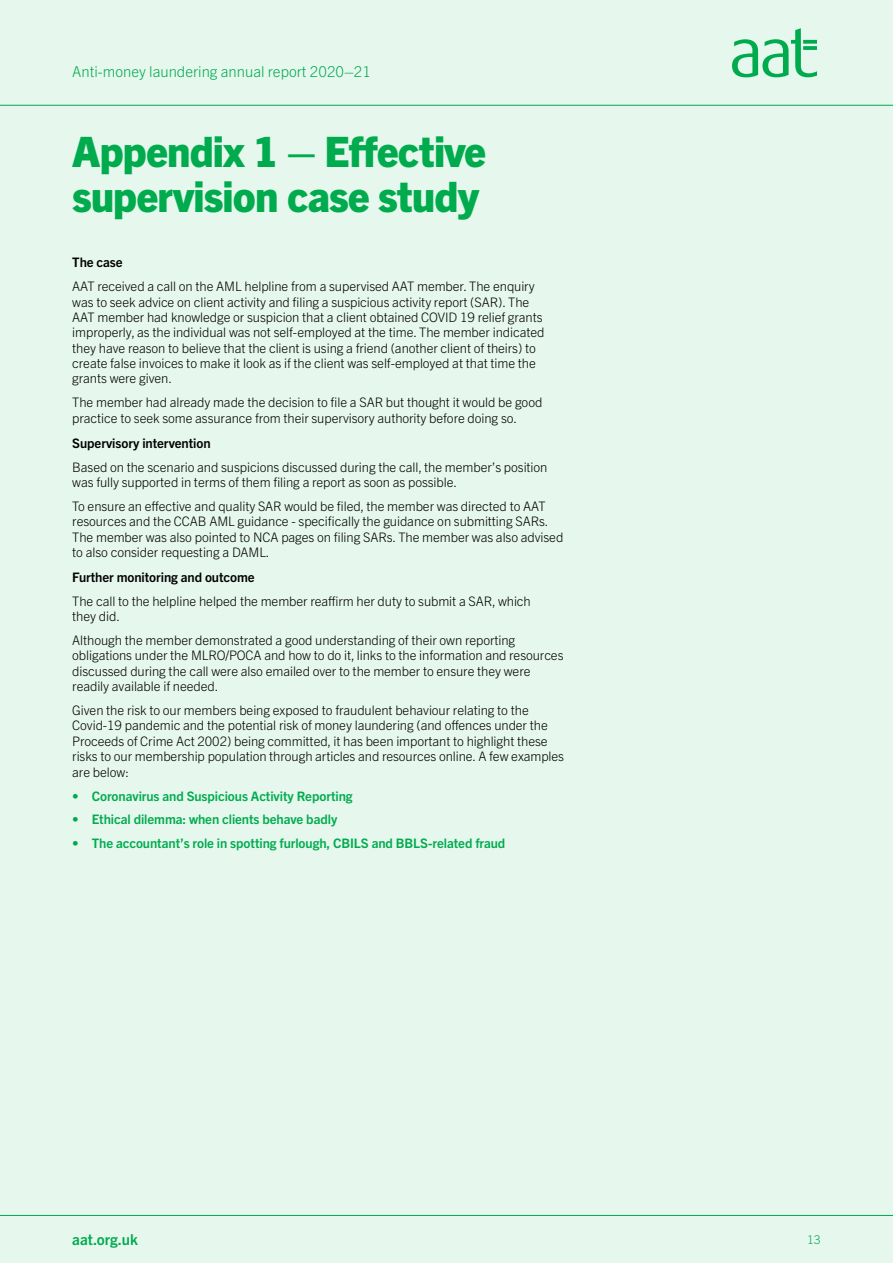
<style>
.page{position:relative;width:893px;height:1263px;background:#e6f7ed}
.page>*{position:absolute;margin:0;border:0;box-sizing:border-box;transform-origin:0 0}
.t1{font:800 42px/45px "Trade Gothic Next LT Pro";letter-spacing:-.02em;color:#00ab4e}
.t2{font:300 15px "Trade Gothic Next LT Pro";color:#00ab4e}
.t3{font:700 15px "Trade Gothic Next LT Pro";color:#00ab4e}
.Body_copy{font:300 13.2px/15.3px "Trade Gothic Next LT Pro";letter-spacing:-.005em;color:#000}
.t4{font:700 13.2px "Trade Gothic Next LT Pro";letter-spacing:-.005em;color:#00ab4e}
.t5{font:700 13.2px "Trade Gothic Next LT Pro";letter-spacing:-.005em;color:#000}
.t6{font:300 12px "Trade Gothic Next LT Pro";color:#00ab4e}
</style>
<div class="page">
<hr style="left:0;top:1215px;width:893px;height:1px;background:#00ab4e">
<hr style="left:0;top:105px;width:893px;height:1px;background:#00ab4e">
<svg style="left:732px;top:28px;width:85px;height:49px"></svg>
<svg style="left:803px;top:40px;width:14px;height:4px"></svg>
<svg style="left:803px;top:46px;width:14px;height:4px"></svg>
<p class="t2" style="left:72px;top:61px;width:300px">Anti-money laundering annual report 2020–21</p>
<h1 class="t1" style="left:72px;top:127px;width:415px">Appendix 1 – Effective supervision case study</h1>
<h3 class="t5" style="left:72px;top:253px;width:52px">The case</h3>
<p class="Body_copy" style="left:72px;top:278px;width:474px">AAT received a call on the AML helpline from a supervised AAT member. The enquiry was to seek advice on client activity and filing a suspicious activity report (SAR). The AAT member had knowledge or suspicion that a client obtained COVID 19 relief grants improperly, as the individual was not self-employed at the time. The member indicated they have reason to believe that the client is using a friend (another client of theirs) to create false invoices to make it look as if the client was self-employed at that time the grants were given.</p>
<p class="Body_copy" style="left:72px;top:394px;width:472px">The member had already made the decision to file a SAR but thought it would be good practice to seek some assurance from their supervisory authority before doing so.</p>
<h3 class="t5" style="left:72px;top:434px;width:140px">Supervisory intervention</h3>
<p class="Body_copy" style="left:72px;top:458px;width:477px">Based on the scenario and suspicions discussed during the call, the member’s position was fully supported in terms of them filing a report as soon as possible.</p>
<p class="Body_copy" style="left:72px;top:497px;width:493px">To ensure an effective and quality SAR would be filed, the member was directed to AAT resources and the CCAB AML guidance - specifically the guidance on submitting SARs.<br>The member was also pointed to NCA pages on filing SARs. The member was also advised to also consider requesting a DAML.</p>
<h3 class="t5" style="left:72px;top:568px;width:184px">Further monitoring and outcome</h3>
<p class="Body_copy" style="left:72px;top:592px;width:460px">The call to the helpline helped the member reaffirm her duty to submit a SAR, which they did.</p>
<p class="Body_copy" style="left:72px;top:632px;width:493px">Although the member demonstrated a good understanding of their own reporting obligations under the MLRO/POCA and how to do it, links to the information and resources discussed during the call were also emailed over to the member to ensure they were readily available if needed.</p>
<p class="Body_copy" style="left:72px;top:702px;width:493px">Given the risk to our members being exposed to fraudulent behaviour relating to the Covid-19 pandemic and the potential risk of money laundering (and offences under the Proceeds of Crime Act 2002) being committed, it has been important to highlight these risks to our membership population through articles and resources online. A few examples are below:</p>
<p class="t4" style="left:72px;top:786px;width:282px">• Coronavirus and Suspicious Activity Reporting</p>
<p class="t4" style="left:72px;top:810px;width:266px">• Ethical dilemma: when clients behave badly</p>
<p class="t4" style="left:72px;top:834px;width:435px">• The accountant’s role in spotting furlough, CBILS and BBLS-related fraud</p>
<p class="t3" style="left:72px;top:1229px;width:67px">aat.org.uk</p>
<p class="t6" style="left:807px;top:1231px;width:15px">13</p>
</div>
